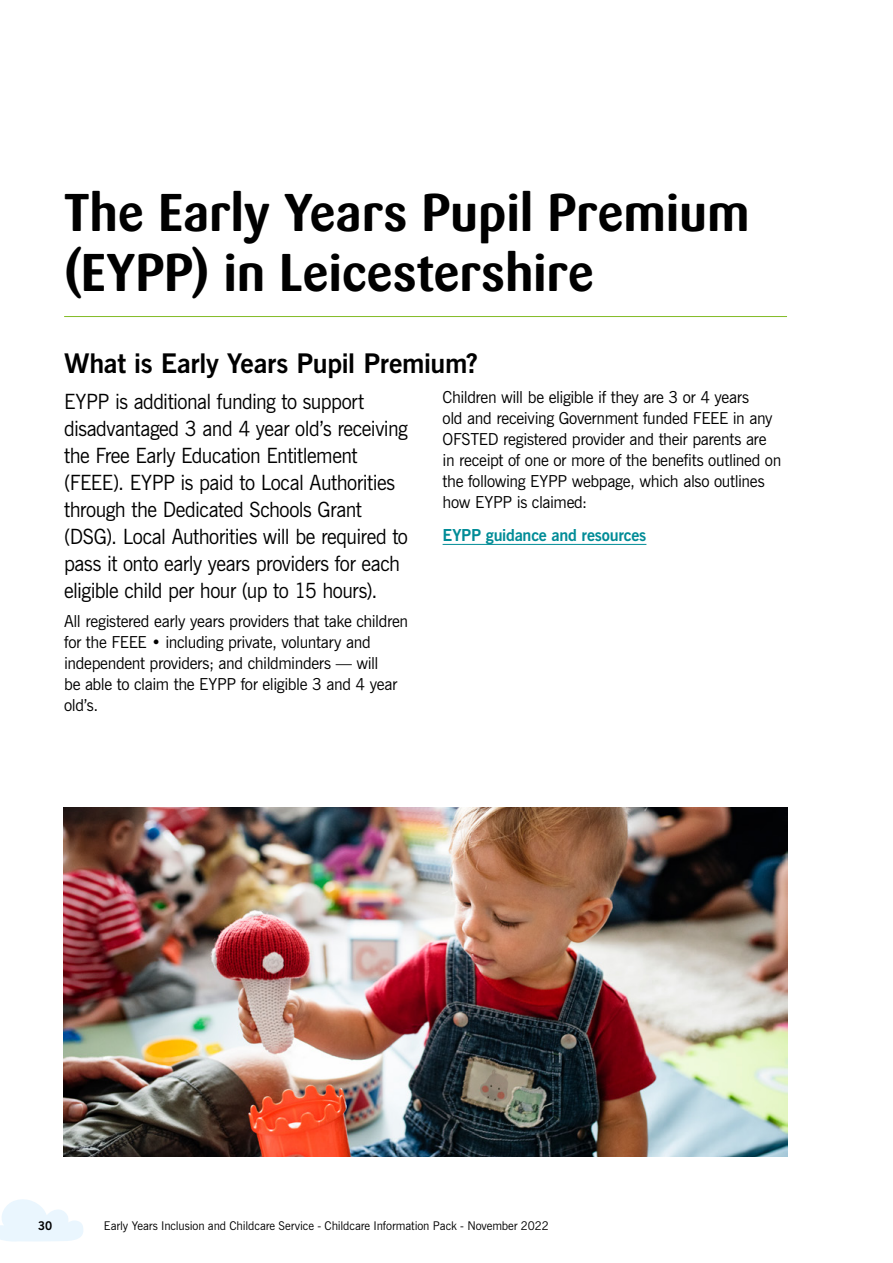
<style>
.page{position:relative;width:893px;height:1263px;background:#fff}
.page>*{position:absolute;margin:0;border:0;box-sizing:border-box;transform-origin:0 0}
.H2_header{font:700 52.5px/60px "Sari";letter-spacing:-.005em;color:#000;scale:.95 1}
.H3_Sub_heading{font:700 27px "News Gothic BT";letter-spacing:-.015em;color:#000}
.P_intro{font:21px/27px "News Gothic BT";letter-spacing:-.025em;color:#000;scale:.95 1}
.P_body_copy{font:16.5px/21px "News Gothic BT";letter-spacing:-.02em;color:#000}
.P_body_copy-2{font:700 16.5px "News Gothic BT";letter-spacing:-.015em;color:#008c97}
.t1{font:12px "News Gothic BT";letter-spacing:-.01em;color:#000}
.t2{font:700 12px "News Gothic BT";color:#000}
</style>
<div class="page">
<svg style="left:0;top:1199px;width:83px;height:43px"></svg>
<hr style="left:64px;top:316px;width:723px;height:1px;background:#83bb26">
<hr style="left:443px;top:544px;width:203px;height:1px;background:#008c97">
<img style="left:64px;top:808px;width:723px;height:349px">
<p class="H2_header" style="left:64px;top:182px;width:723px">The Early Years Pupil Premium (EYPP) in Leicestershire</p>
<h3 class="H3_Sub_heading" style="left:64px;top:347px;width:415px">What is Early Years Pupil Premium?</h3>
<p class="P_intro" style="left:64px;top:388px;width:363px">EYPP is additional funding to support disadvantaged 3 and 4 year old’s receiving the Free Early Education Entitlement (FEEE). EYPP is paid to Local Authorities through the Dedicated Schools Grant (DSG). Local Authorities will be required to pass it onto early years providers for each eligible child per hour (up to 15 hours).</p>
<p class="P_body_copy" style="left:64px;top:611px;width:346px">All registered early years providers that take children for the FEEE • including private, voluntary and independent providers; and childminders — will<br>be able to claim the EYPP for eligible 3 and 4 year old’s.</p>
<p class="P_body_copy" style="left:443px;top:386px;width:340px">Children will be eligible if they are 3 or 4 years<br>old and receiving Government funded FEEE in any OFSTED registered provider and their parents are in receipt of one or more of the benefits outlined on the following EYPP webpage, which also outlines how EYPP is claimed:</p>
<p class="P_body_copy-2" style="left:443px;top:525px;width:205px">EYPP guidance and resources</p>
<p class="t2" style="left:38px;top:1218px;width:16px">30</p>
<p class="t1" style="left:104px;top:1218px;width:446px">Early Years Inclusion and Childcare Service - Childcare Information Pack - November 2022</p>
</div>
